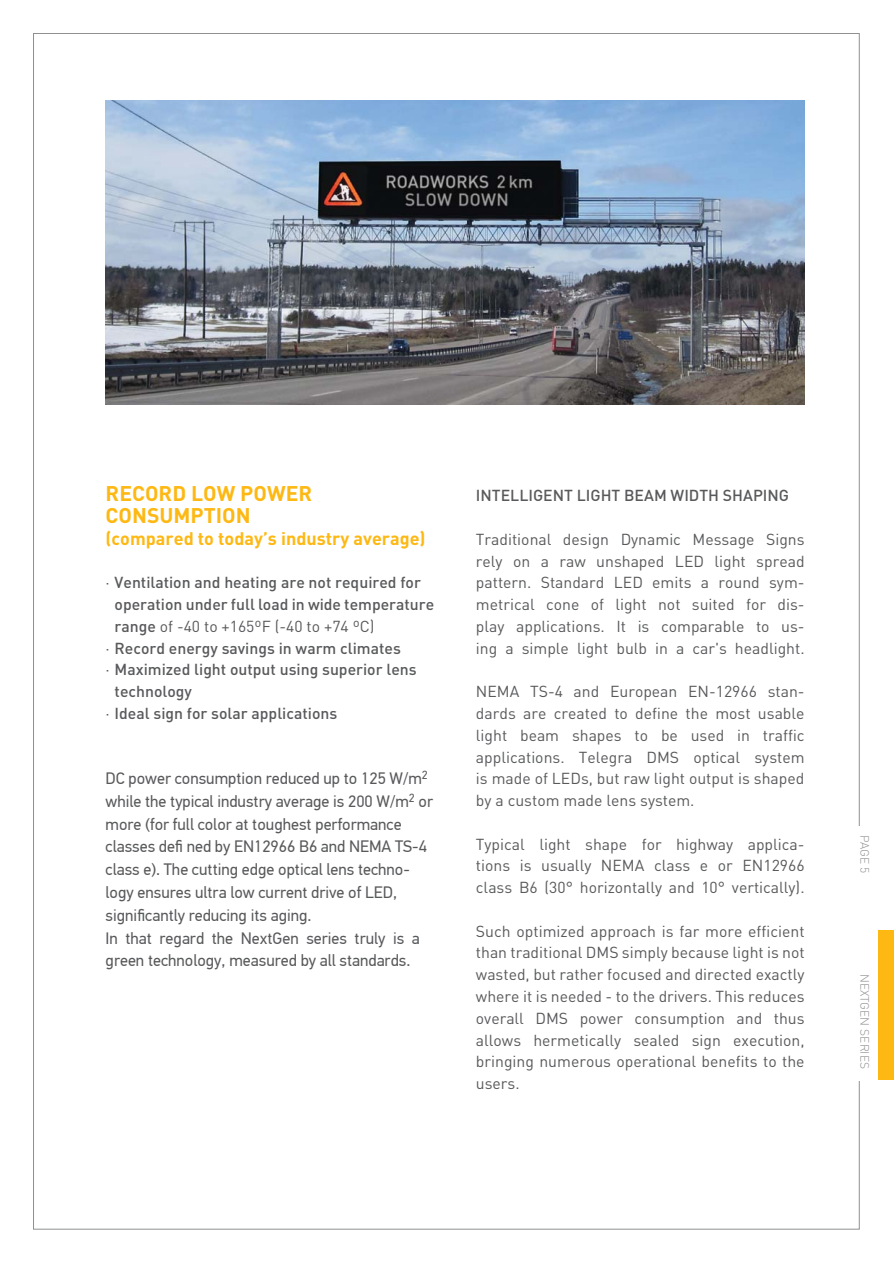
<style>
.page{position:relative;width:894px;height:1265px;background:#fff}
.page>*{position:absolute;margin:0;border:0;box-sizing:border-box;transform-origin:0 0}
.t1{font:700 21px/21.8px "DINX";color:#fdb813}
.t2{font:700 18px "DINX";color:#fdb813}
.t3{font:16.5px/22.8px "PF Din Text Pro";color:#58595b}
.t4{font:15.75px/21.8px "DINX";color:#58595b;text-align:justify}
.t5{font:500 15.75px "DINX";color:#58595b}
.t6{font:300 12px "DINCE";color:#8f9090}
.s1{font-weight:400}
.s2{font-weight:500}
</style>
<div class="page">
<div style="left:877px;top:930px;width:16px;height:150px;background:#fdb813"></div>
<img style="left:105px;top:100px;width:699px;height:304px">
<h1 class="t1" style="left:105px;top:485px;width:208px">RECORD LOW POWER<br>CONSUMPTION</h1>
<p class="t2" style="left:105px;top:532px;width:321px">(compared to today’s industry average)</p>
<p class="t5" style="left:105px;top:577px;width:317px"><span class="s1">·</span> Ventilation and heating are not required for</p>
<p class="t5" style="left:114px;top:599px;width:321px">operation under full load in wide temperature</p>
<p class="t4" style="left:114px;top:617px;width:261px"><span class="s2">range</span> of -40 to +165ºF (-40 to +74 ºC)</p>
<p class="t5" style="left:105px;top:642px;width:296px"><span class="s1">·</span> Record energy savings in warm climates</p>
<p class="t5" style="left:105px;top:664px;width:312px"><span class="s1">·</span> Maximized light output using superior lens</p>
<p class="t5" style="left:114px;top:686px;width:79px">technology</p>
<p class="t5" style="left:105px;top:707px;width:233px"><span class="s1">·</span> Ideal sign for solar applications</p>
<p class="t3" style="left:105px;top:767px;width:329px">DC power consumption reduced up to 125 W/m<sup>2 </sup>while the typical industry average is 200 W/m<sup>2</sup> or more (for full color at toughest performance classes defi ned by EN12966 B6 and NEMA TS-4 class e). The cutting edge optical lens techno&shy;logy ensures ultra low current drive of LED, significantly reducing its aging.<br>In that regard the NextGen series truly is a green technology, measured by all standards.</p>
<p class="t5" style="left:475px;top:490px;width:314px">INTELLIGENT LIGHT BEAM WIDTH SHAPING</p>
<p class="t4" style="left:475px;top:530px;width:330px">Traditional design Dynamic Message Signs rely on a raw unshaped LED light spread pattern. Standard LED emits a round sym&shy;metrical cone of light not suited for dis&shy;play applications. It is comparable to us&shy;ing a simple light bulb in a car's headlight.</p>
<p class="t4" style="left:475px;top:682px;width:330px">NEMA TS-4 and European EN-12966 stan&shy;dards are created to define the most usable light beam shapes to be used in traffic applications. Telegra DMS optical system is made of LEDs, but raw light output is shaped by a custom made lens system.</p>
<p class="t4" style="left:475px;top:834px;width:330px">Typical light shape for highway applica&shy;tions is usually NEMA class e or EN12966 class B6 (30° horizontally and 10° vertically).</p>
<p class="t4" style="left:475px;top:921px;width:330px">Such optimized approach is far more efficient than traditional DMS simply because light is not wasted, but rather focused and directed exactly where it is needed - to the drivers. This reduces overall DMS power consumption and thus allows hermetically sealed sign execution, bringing numerous operational benefits to the users.</p>
<p class="t6" style="left:868px;top:834px;width:40px;rotate:90deg">PAGE 5</p>
<p class="t6" style="left:868px;top:973px;width:97px;rotate:90deg">NEXTGEN SERIES</p>
</div>
